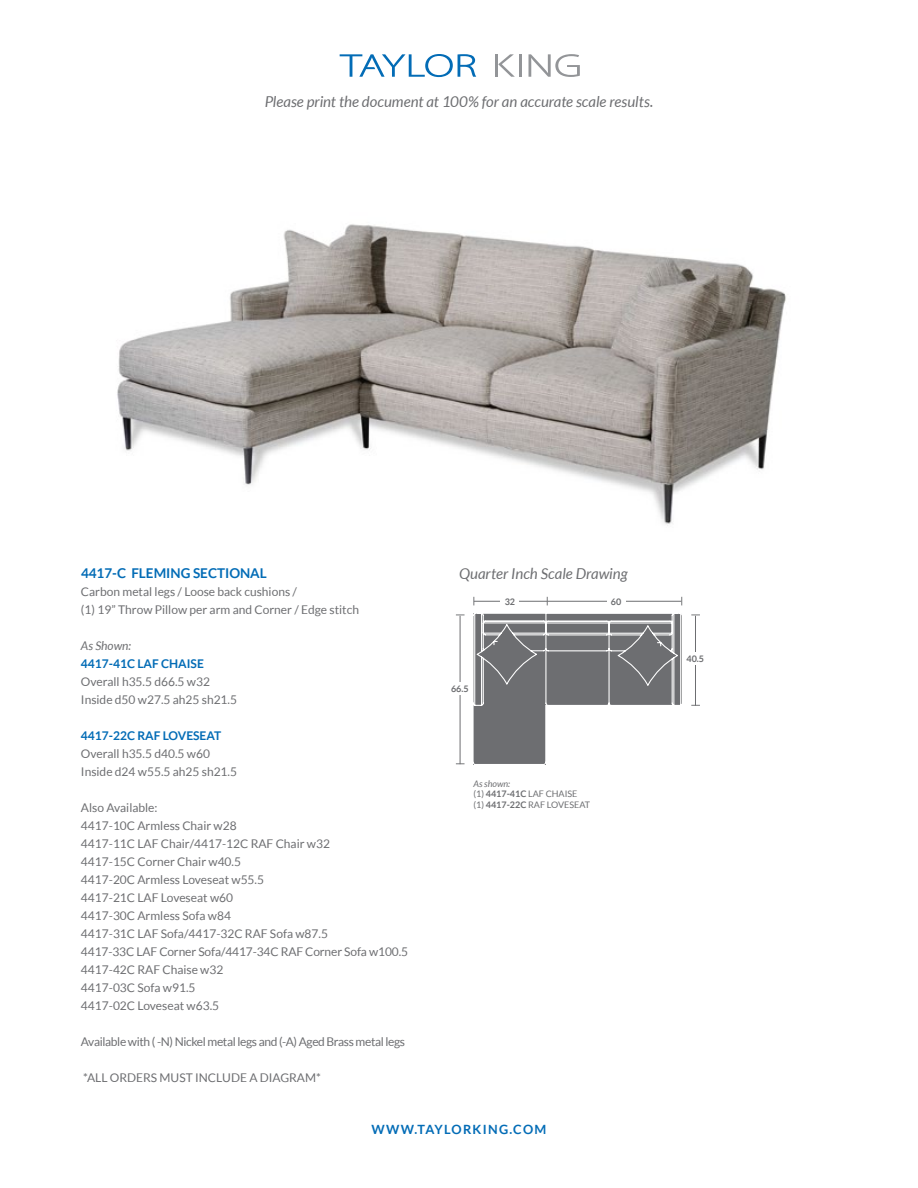
<style>
.page{position:relative;width:918px;height:1188px;background:#fff}
.page>*{position:absolute;margin:0;border:0;box-sizing:border-box;transform-origin:0 0}
.t1{font:italic 15px "Lato";color:#6d6e71}
.t2{font:700 13.5px "Lato";color:#036cb6}
.t3{font:700 12.75px "Lato";letter-spacing:.1em;color:#036cb6}
.t4{font:12px/18px "Lato";color:#6d6e71}
.t5{font:12px "Lato";letter-spacing:-.03em;color:#6d6e71}
.t6{font:700 12px "Lato";color:#036cb6}
.t7{font:italic 12px "Lato";color:#6d6e71}
.t8{font:9px/10.8px "Lato";color:#6d6e71}
.t9{font:700 9px "Lato";color:#6d6e71}
.s1{font-style:italic}
.s2{font-weight:700}
</style>
<div class="page">
<hr style="left:519px;top:54px;width:3px;height:23px;background:#939598">
<svg style="left:529px;top:54px;width:51px;height:23px"></svg>
<hr style="left:495px;top:54px;width:3px;height:23px;background:#939598">
<svg style="left:498px;top:54px;width:17px;height:23px"></svg>
<svg style="left:340px;top:54px;width:136px;height:23px"></svg>
<img style="left:117px;top:224px;width:669px;height:302px">
<hr style="left:547px;top:601px;width:134px;height:1px;background:#6d6e71">
<div style="left:607px;top:597px;width:18px;height:9px;background:#fff"></div>
<hr style="left:474px;top:601px;width:73px;height:1px;background:#6d6e71">
<div style="left:501px;top:597px;width:18px;height:9px;background:#fff"></div>
<hr style="left:460px;top:616px;width:1px;height:148px;background:#6d6e71">
<div style="left:448px;top:682px;width:24px;height:13px;background:#fff"></div>
<hr style="left:695px;top:616px;width:1px;height:90px;background:#6d6e71">
<div style="left:683px;top:652px;width:25px;height:13px;background:#fff"></div>
<svg style="left:473px;top:613px;width:209px;height:152px"></svg>
<p class="t1" style="left:265px;top:93px;width:390px">Please print the document at 100% for an accurate scale results.</p>
<p class="t2" style="left:81px;top:565px;width:187px">4417-C FLEMING SECTIONAL</p>
<p class="t4" style="left:81px;top:582px;width:280px">Carbon metal legs / Loose back cushions /<br>(1) 19” Throw Pillow per arm and Corner / Edge stitch</p>
<p class="t7" style="left:81px;top:639px;width:52px">As Shown:</p>
<p class="t6" style="left:81px;top:657px;width:124px">4417-41C LAF CHAISE</p>
<p class="t4" style="left:81px;top:672px;width:158px">Overall h35.5 d66.5 w32<br>Inside d50 w27.5 ah25 sh21.5</p>
<p class="t6" style="left:81px;top:729px;width:142px">4417-22C RAF LOVESEAT</p>
<p class="t4" style="left:81px;top:744px;width:158px">Overall h35.5 d40.5 w60<br>Inside d24 w55.5 ah25 sh21.5</p>
<p class="t4" style="left:81px;top:798px;width:329px">Also Available:<br>4417-10C Armless Chair w28<br>4417-11C LAF Chair/4417-12C RAF Chair w32<br>4417-15C Corner Chair w40.5<br>4417-20C Armless Loveseat w55.5<br>4417-21C LAF Loveseat w60<br>4417-30C Armless Sofa w84<br>4417-31C LAF Sofa/4417-32C RAF Sofa w87.5<br>4417-33C LAF Corner Sofa/4417-34C RAF Corner Sofa w100.5<br>4417-42C RAF Chaise w32<br>4417-03C Sofa w91.5<br>4417-02C Loveseat w63.5</p>
<p class="t5" style="left:81px;top:1035px;width:326px">Available with ( -N) Nickel metal legs and (-A) Aged Brass metal legs</p>
<p class="t4" style="left:83px;top:1068px;width:239px">*ALL ORDERS MUST INCLUDE A DIAGRAM*</p>
<p class="t1" style="left:459px;top:565px;width:170px">Quarter Inch Scale Drawing</p>
<p class="t9" style="left:451px;top:684px;width:19px">66.5</p>
<p class="t9" style="left:505px;top:596px;width:12px">32</p>
<p class="t9" style="left:611px;top:596px;width:12px">60</p>
<p class="t8" style="left:473px;top:778px;width:118px"><span class="s1">As shown:<br></span>(1) <span class="s2">4417-41C</span> LAF CHAISE (1) <span class="s2">4417-22C</span> RAF LOVESEAT</p>
<p class="t3" style="left:372px;top:1122px;width:176px">WWW.TAYLORKING.COM</p>
<p class="t9" style="left:687px;top:654px;width:19px">40.5</p>
</div>
